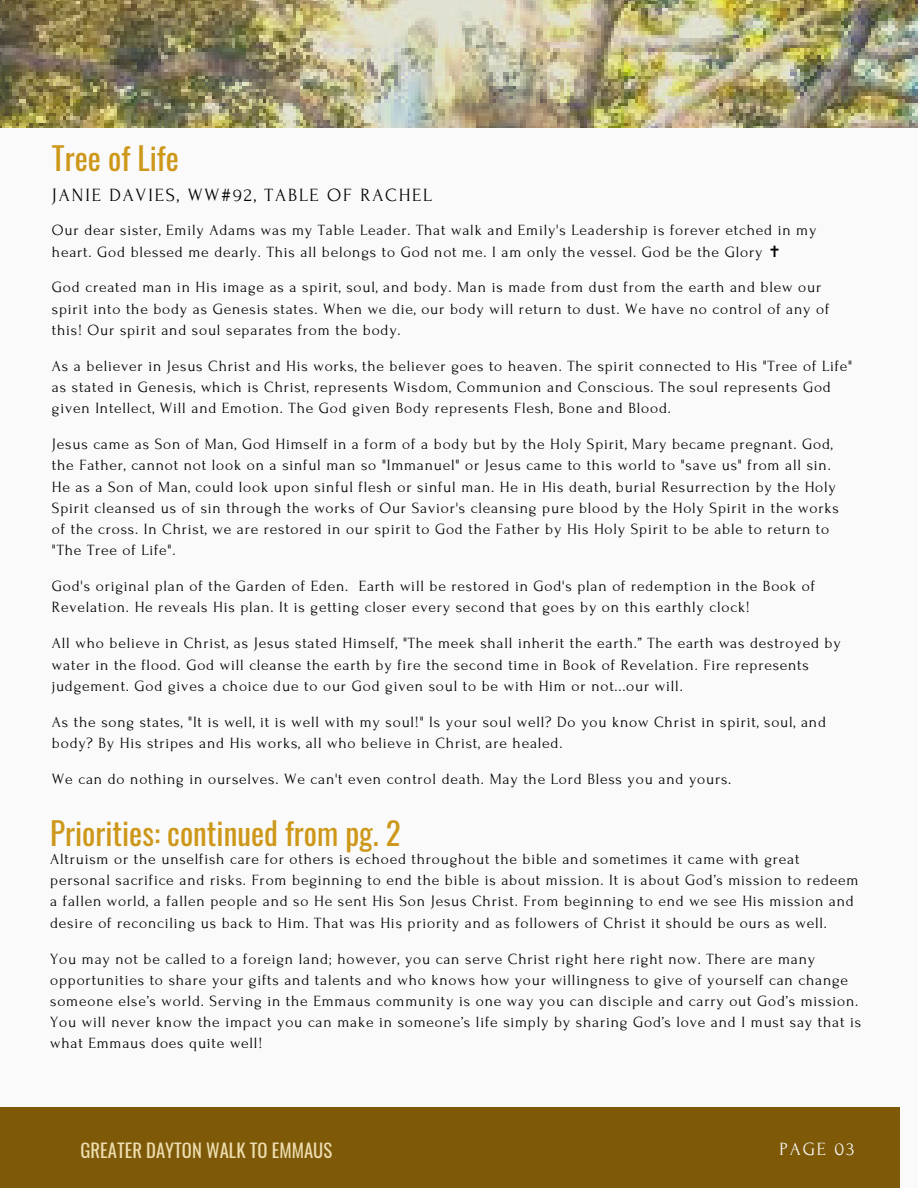
<style>
.page{position:relative;width:918px;height:1188px;background:#fafafa}
.page>*{position:absolute;margin:0;border:0;box-sizing:border-box;transform-origin:0 0}
.t1{font:31.2px "Oswald";color:#cd981a}
.t2{font:18.75px "Forum";letter-spacing:.1em;color:#000}
.t3{font:18.6px "Oswald";color:#ecdcae}
.t4{font:18.6px "Forum";letter-spacing:.1em;color:#fafafa}
.t5{font:15.6px/21.1px "Forum";letter-spacing:.05em;color:#000}
.s1{font-family:"DejaVu Sans"}
</style>
<div class="page">
<div style="left:0;top:1107px;width:900px;height:81px;background:#7e5a08"></div>
<img style="left:0;top:0;width:918px;height:127px">
<p class="t1" style="left:52px;top:134px;width:128px">Tree of Life</p>
<p class="t2" style="left:52px;top:185px;width:381px">JANIE DAVIES, WW#92, TABLE OF RACHEL</p>
<p class="t5" style="left:52px;top:220px;width:766px">Our dear sister, Emily Adams was my Table Leader. That walk and Emily's Leadership is forever etched in my heart. God blessed me dearly. This all belongs to God not me. I am only the vessel. God be the Glory <span class="s1">✝</span></p>
<p class="t5" style="left:52px;top:277px;width:779px">God created man in His image as a spirit, soul, and body. Man is made from dust from the earth and blew our spirit into the body as Genesis states. When we die, our body will return to dust. We have no control of any of this! Our spirit and soul separates from the body.</p>
<p class="t5" style="left:52px;top:356px;width:802px">As a believer in Jesus Christ and His works, the believer goes to heaven. The spirit connected to His "Tree of Life" as stated in Genesis, which is Christ, represents Wisdom, Communion and Conscious. The soul represents God given Intellect, Will and Emotion. The God given Body represents Flesh, Bone and Blood.</p>
<p class="t5" style="left:52px;top:434px;width:788px">Jesus came as Son of Man, God Himself in a form of a body but by the Holy Spirit, Mary became pregnant. God, the Father, cannot not look on a sinful man so "Immanuel" or Jesus came to this world to "save us" from all sin.<br>He as a Son of Man, could look upon sinful flesh or sinful man. He in His death, burial Resurrection by the Holy Spirit cleansed us of sin through the works of Our Savior's cleansing pure blood by the Holy Spirit in the works of the cross. In Christ, we are restored in our spirit to God the Father by His Holy Spirit to be able to return to "The Tree of Life".</p>
<p class="t5" style="left:52px;top:576px;width:765px">God's original plan of the Garden of Eden. Earth will be restored in God's plan of redemption in the Book of<br>Revelation. He reveals His plan. It is getting closer every second that goes by on this earthly clock!</p>
<p class="t5" style="left:52px;top:633px;width:790px">All who believe in Christ, as Jesus stated Himself, "The meek shall inherit the earth.” The earth was destroyed by water in the flood. God will cleanse the earth by fire the second time in Book of Revelation. Fire represents judgement. God gives a choice due to our God given soul to be with Him or not...our will.</p>
<p class="t5" style="left:52px;top:711px;width:776px">As the song states, "It is well, it is well with my soul!" Is your soul well? Do you know Christ in spirit, soul, and body? By His stripes and His works, all who believe in Christ, are healed.</p>
<p class="t5" style="left:52px;top:769px;width:681px">We can do nothing in ourselves. We can't even control death. May the Lord Bless you and yours.</p>
<p class="t1" style="left:50px;top:809px;width:352px">Priorities: continued from pg. 2</p>
<p class="t5" style="left:50px;top:849px;width:810px">Altruism or the unselfish care for others is echoed throughout the bible and sometimes it came with great personal sacrifice and risks. From beginning to end the bible is about mission. It is about God’s mission to redeem a fallen world, a fallen people and so He sent His Son Jesus Christ. From beginning to end we see His mission and desire of reconciling us back to Him. That was His priority and as followers of Christ it should be ours as well.</p>
<p class="t5" style="left:50px;top:948px;width:812px">You may not be called to a foreign land; however, you can serve Christ right here right now. There are many opportunities to share your gifts and talents and who knows how your willingness to give of yourself can change someone else’s world. Serving in the Emmaus community is one way you can disciple and carry out God’s mission.<br>You will never know the impact you can make in someone’s life simply by sharing God’s love and I must say that is what Emmaus does quite well!</p>
<p class="t3" style="left:81px;top:1136px;width:253px">GREATER DAYTON WALK TO EMMAUS</p>
<p class="t4" style="left:780px;top:1139px;width:76px">PAGE 03</p>
</div>
